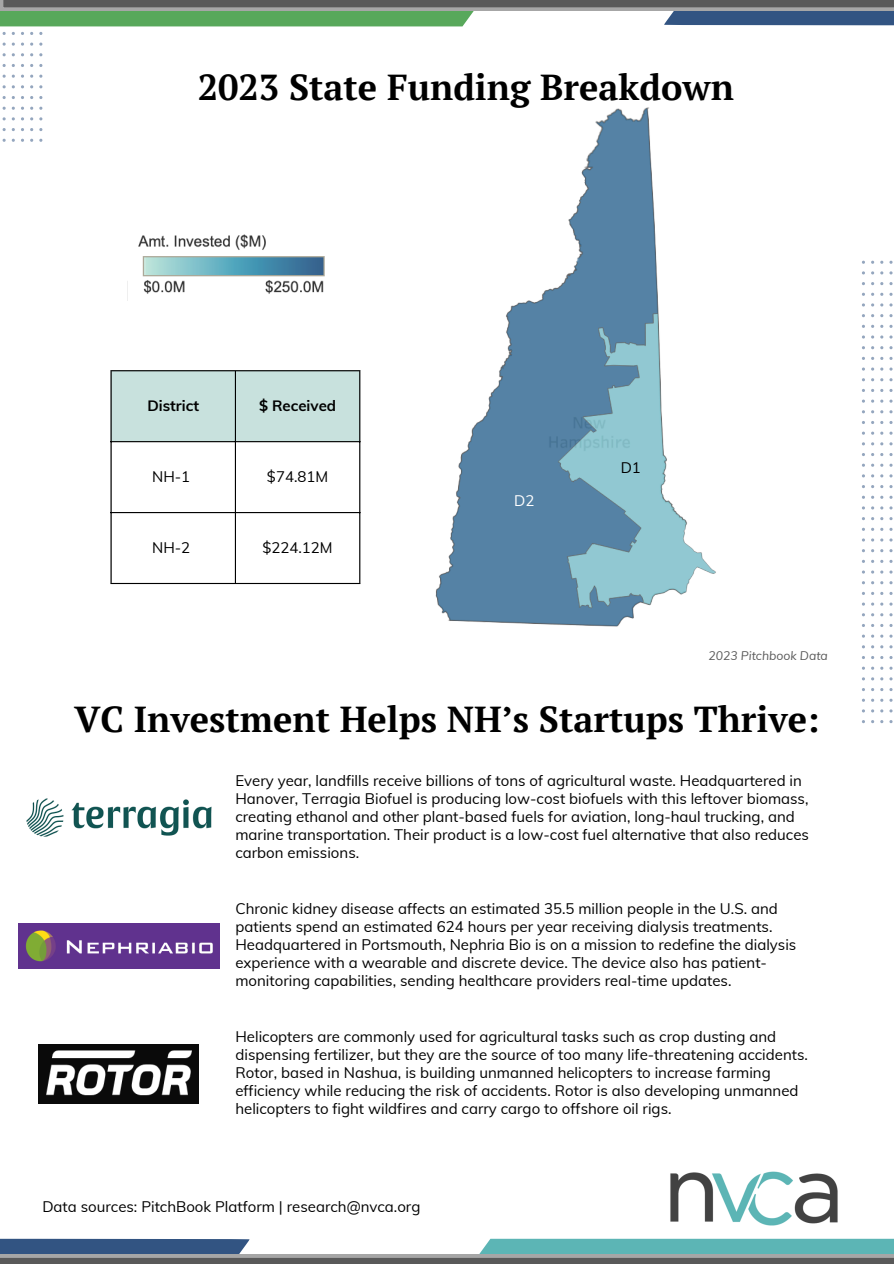
<style>
.page{position:relative;width:894px;height:1264px;background:#fff}
.page>*{position:absolute;margin:0;border:0;box-sizing:border-box;transform-origin:0 0}
.t1{font:700 36px "PT Serif";color:#000}
.t2{font:15px/18px "Muli";color:#000}
.t3{font:700 15px "Muli";color:#000}
.t4{font:15px "Muli";color:#fff}
.t5{font:italic 12.15px "Muli";color:#595959}
</style>
<div class="page">
<svg style="left:0;top:1238px;width:893px;height:25px"></svg>
<svg style="left:0;top:0;width:893px;height:26px;background:#759280"></svg>
<img style="left:670px;top:1171px;width:167px;height:55px">
<div style="left:112px;top:371px;width:247px;height:70px;background:#c8e1dd"></div>
<hr style="left:110px;top:371px;width:2px;height:212px;background:#000">
<hr style="left:235px;top:371px;width:1px;height:212px;background:#000">
<hr style="left:359px;top:371px;width:1px;height:212px;background:#000">
<hr style="left:110px;top:370px;width:250px;height:1px;background:#000">
<hr style="left:110px;top:441px;width:250px;height:1px;background:#000">
<hr style="left:110px;top:512px;width:250px;height:1px;background:#000">
<hr style="left:110px;top:583px;width:250px;height:1px;background:#000">
<img style="left:435px;top:107px;width:281px;height:520px">
<img style="left:127px;top:234px;width:198px;height:66px">
<img style="left:26px;top:798px;width:186px;height:39px">
<img style="left:19px;top:923px;width:200px;height:45px">
<img style="left:39px;top:1044px;width:160px;height:59px">
<p class="t1" style="left:198px;top:63px;width:537px">2023 State Funding Breakdown</p>
<p class="t3" style="left:147px;top:395px;width:53px">District</p>
<p class="t3" style="left:259px;top:395px;width:79px">$ Received</p>
<p class="t2" style="left:152px;top:467px;width:40px">NH-1</p>
<h1 class="t2" style="left:267px;top:467px;width:63px">$74.81M</h1>
<p class="t2" style="left:152px;top:538px;width:40px">NH-2</p>
<h2 class="t2" style="left:262px;top:538px;width:72px">$224.12M</h2>
<p class="t4" style="left:514px;top:490px;width:22px">D2</p>
<p class="t2" style="left:620px;top:458px;width:22px">D1</p>
<p class="t5" style="left:708px;top:647px;width:121px">2023 Pitchbook Data</p>
<h2 class="t1" style="left:74px;top:694px;width:746px">VC Investment Helps NH’s Startups Thrive:</h2>
<p class="t2" style="left:235px;top:771px;width:575px">Every year, landfills receive billions of tons of agricultural waste. Headquartered in Hanover, Terragia Biofuel is producing low-cost biofuels with this leftover biomass, creating ethanol and other plant-based fuels for aviation, long-haul trucking, and marine transportation. Their product is a low-cost fuel alternative that also reduces carbon emissions.</p>
<p class="t2" style="left:235px;top:899px;width:562px">Chronic kidney disease affects an estimated 35.5 million people in the U.S. and patients spend an estimated 624 hours per year receiving dialysis treatments.<br>Headquartered in Portsmouth, Nephria Bio is on a mission to redefine the dialysis experience with a wearable and discrete device. The device also has patient&shy;monitoring capabilities, sending healthcare providers real-time updates.</p>
<p class="t2" style="left:235px;top:1027px;width:574px">Helicopters are commonly used for agricultural tasks such as crop dusting and dispensing fertilizer, but they are the source of too many life-threatening accidents.<br>Rotor, based in Nashua, is building unmanned helicopters to increase farming efficiency while reducing the risk of accidents. Rotor is also developing unmanned helicopters to fight wildfires and carry cargo to offshore oil rigs.</p>
<p class="t2" style="left:42px;top:1197px;width:379px">Data sources: PitchBook Platform | research@nvca.org</p>
</div>
